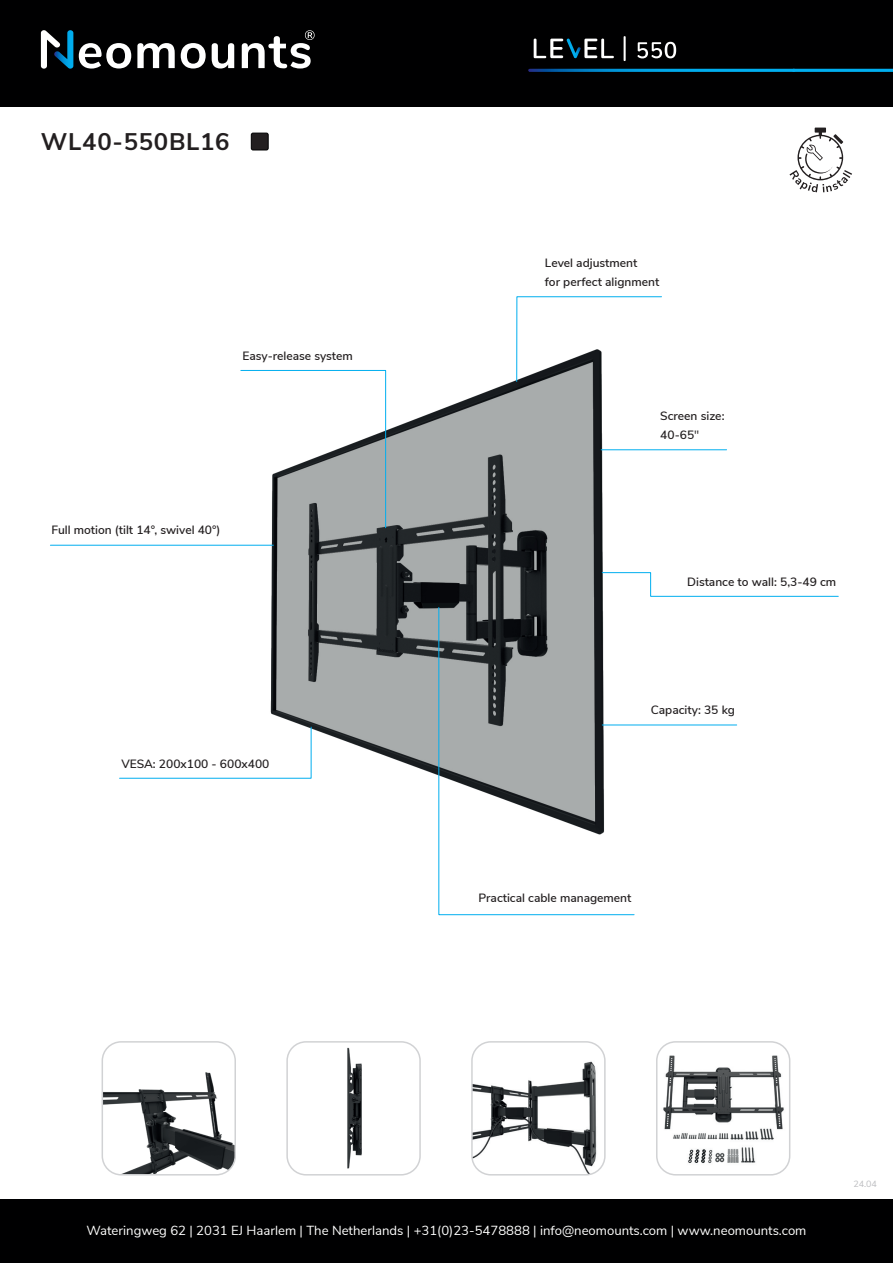
<style>
.page{position:relative;width:893px;height:1263px;background:#fff}
.page>*{position:absolute;margin:0;border:0;box-sizing:border-box;transform-origin:0 0}
.t1{font:700 24px "Nunito Sans";letter-spacing:.03em;color:#231f20}
.t2{font:13.2px "Nunito Sans";color:#fff}
.t3{font:600 12px/18.8px "Nunito Sans";color:#231f20}
.t4{font:9px "Nunito Sans";color:#bcbdc0}
.s1{font-weight:400}
</style>
<div class="page">
<img style="left:247px;top:380px;width:383px;height:396px">
<div style="left:0;top:1199px;width:893px;height:64px;background:#000001"></div>
<div style="left:251px;top:133px;width:17px;height:17px;background:#231f20;border-radius:2px"></div>
<div style="left:251px;top:133px;width:18px;height:17px;border:1px solid #000001;border-radius:2px"></div>
<img style="left:102px;top:1072px;width:133px;height:103px">
<div style="left:102px;top:1041px;width:134px;height:134px;border:2px solid #d1d2d4;border-radius:19px"></div>
<img style="left:289px;top:1044px;width:130px;height:131px">
<div style="left:286px;top:1041px;width:135px;height:134px;border:2px solid #d1d2d4;border-radius:19px"></div>
<img style="left:473px;top:1044px;width:130px;height:131px">
<div style="left:471px;top:1041px;width:135px;height:134px;border:2px solid #d1d2d4;border-radius:19px"></div>
<img style="left:657px;top:1042px;width:132px;height:133px">
<div style="left:656px;top:1041px;width:134px;height:134px;border:2px solid #d1d2d4;border-radius:19px"></div>
<svg style="left:789px;top:128px;width:63px;height:64px"></svg>
<div style="left:0;top:0;width:893px;height:106px;background:#000001"></div>
<svg style="left:41px;top:30px;width:32px;height:39px"></svg>
<svg style="left:137px;top:43px;width:38px;height:25px"></svg>
<svg style="left:181px;top:43px;width:25px;height:26px"></svg>
<svg style="left:242px;top:30px;width:73px;height:39px"></svg>
<svg style="left:212px;top:43px;width:22px;height:26px"></svg>
<svg style="left:79px;top:43px;width:52px;height:26px"></svg>
<hr style="left:530px;top:69px;width:264px;height:3px;background:#fff">
<hr style="left:793px;top:69px;width:100px;height:3px;background:#00aeef">
<svg style="left:624px;top:36px;width:2px;height:25px"></svg>
<svg style="left:637px;top:42px;width:39px;height:16px"></svg>
<svg style="left:534px;top:39px;width:80px;height:19px"></svg>
<svg style="left:516px;top:296px;width:146px;height:86px"></svg>
<svg style="left:240px;top:369px;width:147px;height:160px"></svg>
<hr style="left:50px;top:545px;width:223px;height:1px;background:#00aeef">
<hr style="left:602px;top:724px;width:135px;height:1px;background:#00aeef">
<svg style="left:438px;top:606px;width:197px;height:310px"></svg>
<hr style="left:601px;top:449px;width:126px;height:1px;background:#00aeef">
<svg style="left:601px;top:572px;width:238px;height:25px"></svg>
<svg style="left:119px;top:726px;width:193px;height:53px"></svg>
<h1 class="t1" style="left:41px;top:124px;width:190px">WL40-550BL16</h1>
<p class="t3" style="left:242px;top:345px;width:112px">Easy-release system</p>
<p class="t3" style="left:51px;top:520px;width:171px">Full motion (tilt 14°, swivel 40°)</p>
<p class="t3" style="left:121px;top:753px;width:150px">VESA: 200x100 - 600x400</p>
<p class="t3" style="left:545px;top:253px;width:116px">Level adjustment<br>for perfect alignment</p>
<p class="t3" style="left:660px;top:406px;width:66px">Screen size:<br>40-65<span class="s1">″</span></p>
<p class="t3" style="left:687px;top:572px;width:151px">Distance to wall: 5,3-49 cm</p>
<p class="t3" style="left:651px;top:700px;width:86px">Capacity: 35 kg</p>
<p class="t3" style="left:479px;top:888px;width:154px">Practical cable management</p>
<p class="t2" style="left:86px;top:1221px;width:721px">Wateringweg 62 | 2031 EJ Haarlem | The Netherlands | +31(0)23-5478888 | info@neomounts.com | www.neomounts.com</p>
<p class="t4" style="left:853px;top:1177px;width:25px">24.04</p>
</div>
